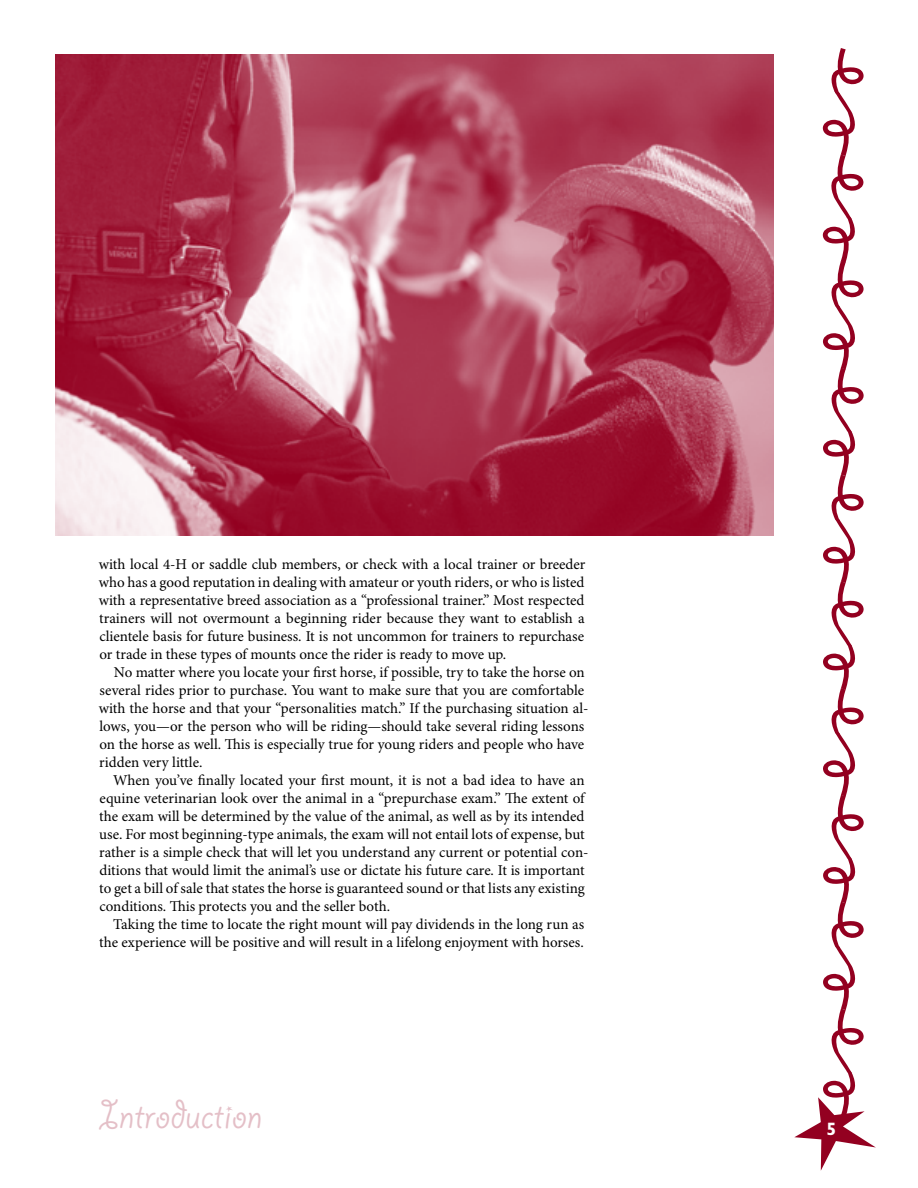
<style>
.page{position:relative;width:918px;height:1188px;background:#fff}
.page>*{position:absolute;margin:0;border:0;box-sizing:border-box;transform-origin:0 0}
.t1{font:45px "Giddyup Std";color:#e4bfc7}
.t2{font:700 18px "Gill Sans";color:#fff}
.t3{font:15px/18px "Minion Pro";color:#000}
</style>
<div class="page">
<svg style="left:794px;top:48px;width:82px;height:1123px"></svg>
<img style="left:55px;top:54px;width:719px;height:481px">
<p class="t3" style="left:99px;top:556px;width:488px;text-align:justify">with local 4-H or saddle club members, or check with a local trainer or breeder who has a good reputation in dealing with amateur or youth riders, or who is listed with a representative breed association as a “professional trainer.” Most respected trainers will not overmount a beginning rider because they want to establish a clientele basis for future business. It is not uncommon for trainers to repurchase or trade in these types of mounts once the rider is ready to move up.</p>
<p class="t3" style="left:99px;top:664px;width:491px;text-indent:15px">No matter where you locate your first horse, if possible, try to take the horse on several rides prior to purchase. You want to make sure that you are comfortable with the horse and that your “personalities match.” If the purchasing situation al&shy;lows, you—or the person who will be riding—should take several riding lessons on the horse as well. This is especially true for young riders and people who have ridden very little.</p>
<p class="t3" style="left:99px;top:772px;width:491px;text-indent:14px">When you’ve finally located your first mount, it is not a bad idea to have an equine veterinarian look over the animal in a “prepurchase exam.” The extent of the exam will be determined by the value of the animal, as well as by its intended use. For most beginning-type animals, the exam will not entail lots of expense, but rather is a simple check that will let you understand any current or potential con&shy;ditions that would limit the animal’s use or dictate his future care. It is important to get a bill of sale that states the horse is guaranteed sound or that lists any existing conditions. This protects you and the seller both.</p>
<p class="t3" style="left:99px;top:916px;width:487px;text-align:right">Taking the time to locate the right mount will pay dividends in the long run as the experience will be positive and will result in a lifelong enjoyment with horses.</p>
<h1 class="t1" style="left:99px;top:1090px;width:165px">Introduction</h1>
<p class="t2" style="left:826px;top:1118px;width:11px">5</p>
</div>
